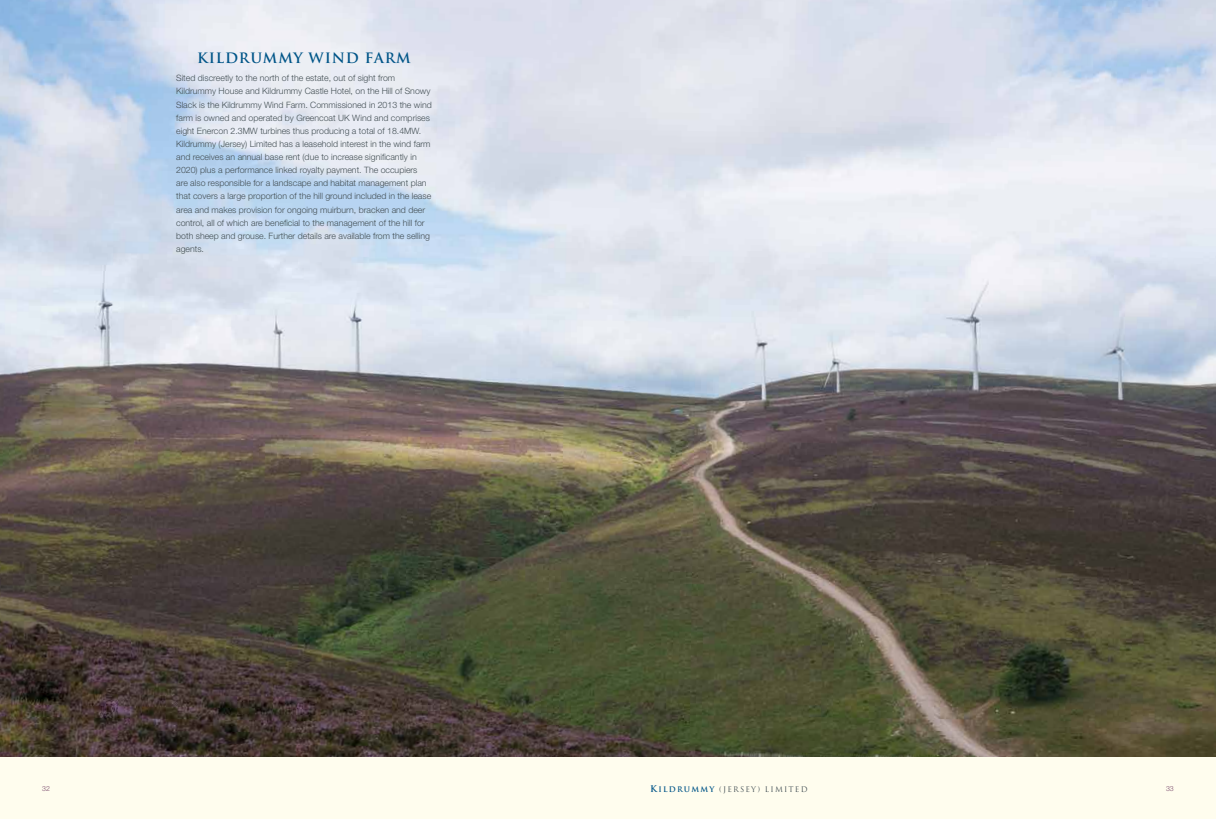
<style>
.page{position:relative;width:1216px;height:819px;background:#fff}
.page>*{position:absolute;margin:0;border:0;box-sizing:border-box;transform-origin:0 0}
.t1{font:700 14px "Trajan";color:#058}
.t2{font:300 8.75px/13.1px "Helvetica Neue";color:#445055}
.t3{font:7.52px "Trajan";letter-spacing:.16em;color:#445055}
.t4{font:300 7px "Helvetica Neue";color:#79496b}
.s1{font-weight:700;font-size:9.01px;color:#058}
.s2{font-weight:700;color:#058}
</style>
<div class="page">
<div style="left:0;top:0;width:1215px;height:819px;background:#fffdee"></div>
<img style="left:0;top:0;width:1215px;height:756px">
<h1 class="t1" style="left:197px;top:49px;width:25px">KILDRUMMY</h1>
<h1 class="t1" style="left:308px;top:49px;width:14px">WIND</h1>
<h1 class="t1" style="left:365px;top:49px;width:34px">FARM</h1>
<p class="t2" style="left:176px;top:71px;width:257px">Sited discreetly to the north of the estate, out of sight from Kildrummy House and Kildrummy Castle Hotel, on the Hill of Snowy Slack is the Kildrummy Wind Farm. Commissioned in 2013 the wind farm is owned and operated by Greencoat UK Wind and comprises eight Enercon 2.3MW turbines thus producing a total of 18.4MW.<br>Kildrummy (Jersey) Limited has a leasehold interest in the wind farm and receives an annual base rent (due to increase significantly in 2020) plus a performance linked royalty payment. The occupiers<br>are also responsible for a landscape and habitat management plan that covers a large proportion of the hill ground included in the lease area and makes provision for ongoing muirburn, bracken and deer control, all of which are beneficial to the management of the hill for both sheep and grouse. Further details are available from the selling agents.</p>
<p class="t4" style="left:42px;top:784px;width:9px">32</p>
<p class="t3" style="left:650px;top:785px;width:159px"><span class="s1">K</span><span class="s2">ILDRUMMY</span> (JERSEY) LIMITED</p>
<p class="t4" style="left:1165px;top:784px;width:9px">33</p>
</div>
